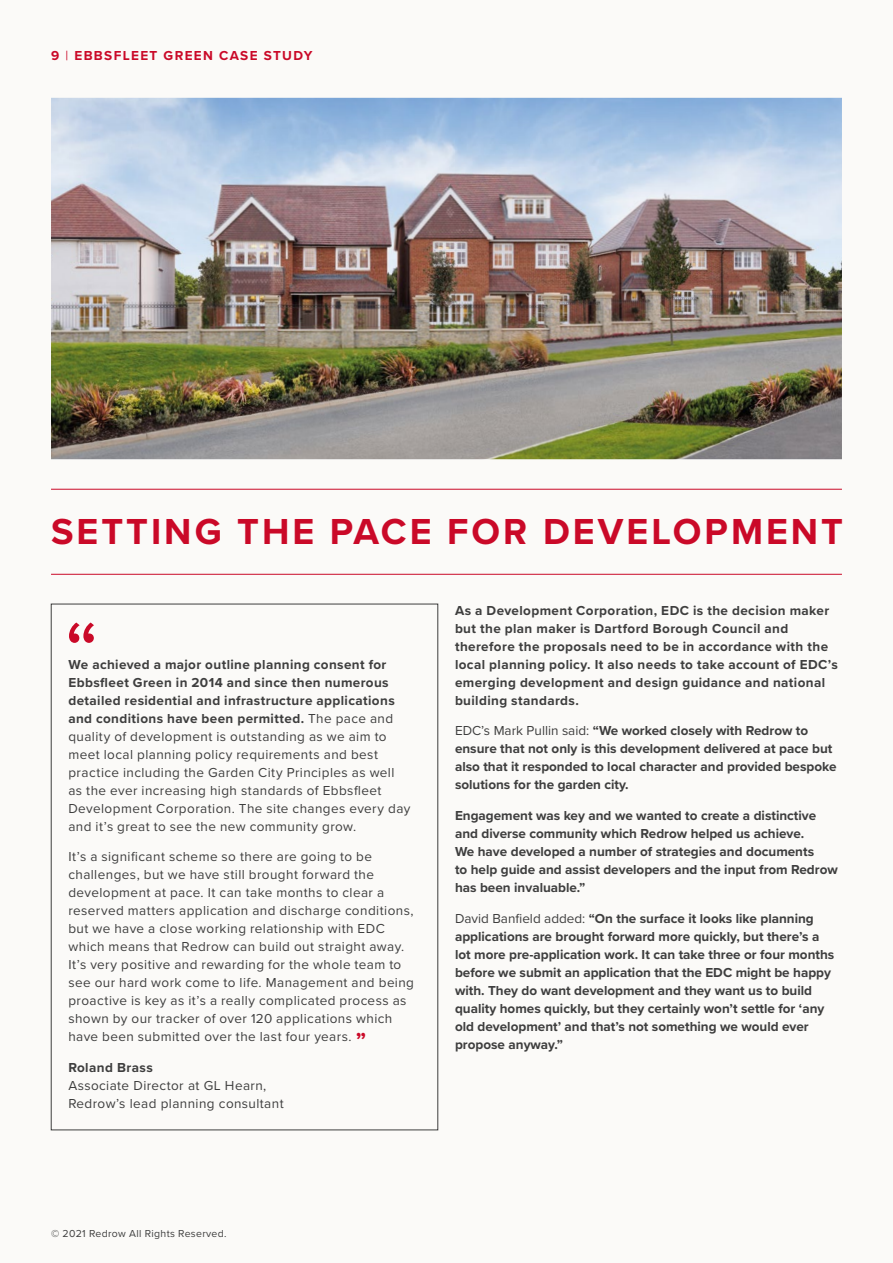
<style>
.page{position:relative;width:893px;height:1263px;background:#fbfaf8}
.page>*{position:absolute;margin:0;border:0;box-sizing:border-box;transform-origin:0 0}
.t1{font:90px "Proxima Nova";color:#ca0928}
.t2{font:700 37.5px "Proxima Nova";letter-spacing:.08em;color:#ca0928}
.t3{font:13.5px/18px "Proxima Nova";letter-spacing:.03em;color:#3e3e3e}
.t4{font:700 13.5px/18px "Proxima Nova";color:#3e3e3e}
.t5{font:700 13.5px/18px "Proxima Nova";letter-spacing:.03em;color:#3e3e3e}
.t6{font:700 13.5px "Proxima Nova";letter-spacing:.1em;color:#ca0928}
.t7{font:10.5px "Proxima Nova";letter-spacing:.03em;color:#3e3e3e}
.s1{font-weight:400}
.s2{font-weight:700}
.s3{font-weight:700;font-size:22.5px;color:#ca0928}
</style>
<div class="page">
<hr style="left:51px;top:574px;width:791px;height:1px;background:#ca0928">
<hr style="left:51px;top:489px;width:791px;height:1px;background:#ca0928">
<img style="left:51px;top:98px;width:791px;height:361px">
<p class="t6" style="left:51px;top:45px;width:263px">9 <span class="s1">|</span> EBBSFLEET GREEN CASE STUDY</p>
<h2 class="t2" style="left:51px;top:504px;width:794px">SETTING THE PACE FOR DEVELOPMENT</h2>
<h1 class="t1" style="left:64px;top:586px;width:37px">“</h1>
<p class="t3" style="left:68px;top:655px;width:344px"><span class="s2">We achieved a major outline planning consent for Ebbsfleet Green in 2014 and since then numerous detailed residential and infrastructure applications and conditions have been permitted.</span> The pace and quality of development is outstanding as we aim to meet local planning policy requirements and best practice including the Garden City Principles as well as the ever increasing high standards of Ebbsfleet Development Corporation. The site changes every day and it’s great to see the new community grow.</p>
<p class="t3" style="left:68px;top:847px;width:347px">It’s a significant scheme so there are going to be challenges, but we have still brought forward the development at pace. It can take months to clear a reserved matters application and discharge conditions, but we have a close working relationship with EDC which means that Redrow can build out straight away.<br>It’s very positive and rewarding for the whole team to see our hard work come to life. Management and being proactive is key as it’s a really complicated process as shown by our tracker of over 120 applications which have been submitted over the last four years. <span class="s3">”</span></p>
<p class="t5" style="left:68px;top:1058px;width:86px">Roland Brass</p>
<p class="t3" style="left:68px;top:1076px;width:217px">Associate Director at GL Hearn,<br>Redrow’s lead planning consultant</p>
<p class="t5" style="left:455px;top:601px;width:384px">As a Development Corporation, EDC is the decision maker but the plan maker is Dartford Borough Council and therefore the proposals need to be in accordance with the local planning policy. It also needs to take account of EDC’s emerging development and design guidance and national building standards.</p>
<p class="t4" style="left:455px;top:721px;width:383px"><span class="s1">EDC’s Mark Pullin said:</span> “We worked closely with Redrow to ensure that not only is this development delivered at pace but also that it responded to local character and provided bespoke solutions for the garden city.</p>
<p class="t4" style="left:455px;top:806px;width:384px">Engagement was key and we wanted to create a distinctive and diverse community which Redrow helped us achieve.<br>We have developed a number of strategies and documents<br>to help guide and assist developers and the input from Redrow has been invaluable.”</p>
<p class="t4" style="left:455px;top:909px;width:381px"><span class="s1">David Banfield added:</span> “On the surface it looks like planning applications are brought forward more quickly, but there’s a lot more pre-application work. It can take three or four months before we submit an application that the EDC might be happy with. They do want development and they want us to build quality homes quickly, but they certainly won’t settle for ‘any old development’ and that’s not something we would ever propose anyway.”</p>
<p class="t7" style="left:51px;top:1226px;width:177px">© 2021 Redrow All Rights Reserved.</p>
</div>
